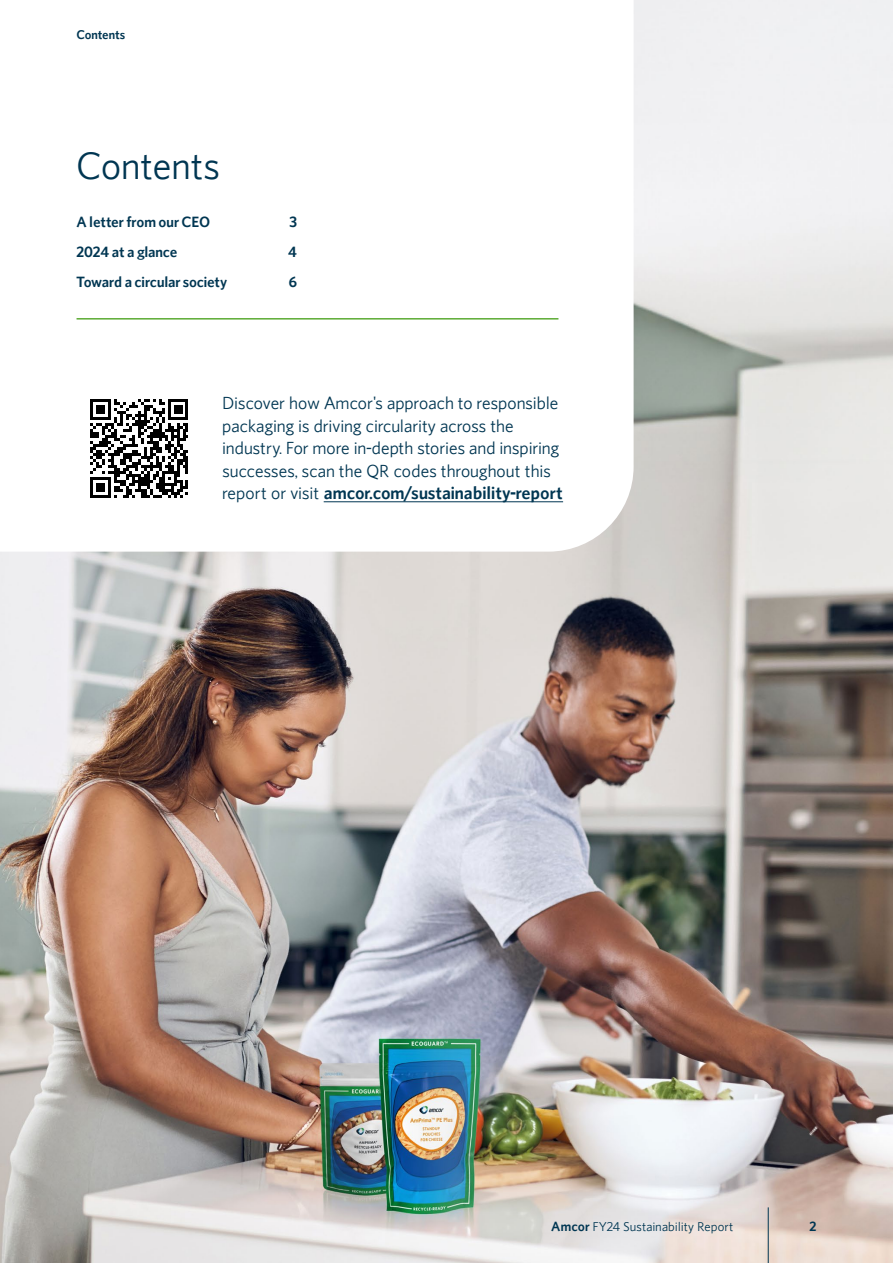
<style>
.page{position:relative;width:893px;height:1263px;background:#fff}
.page>*{position:absolute;margin:0;border:0;box-sizing:border-box;transform-origin:0 0}
.t1{font:36px "Amcor Pro";letter-spacing:-.005em;color:#003652}
.t2{font:600 18px "Amcor Pro";color:#003652}
.t3{font:16.5px/22.5px "Amcor Pro";color:#003652}
.t4{font:600 15px "Amcor Pro";letter-spacing:-.01em;color:#003652}
.t5{font:600 13.5px "Amcor Pro";color:#003652}
.t6{font:600 12.75px "Amcor Pro";letter-spacing:-.005em;color:#003652}
.t7{font:12px "Amcor Pro";letter-spacing:.01em;color:#003652}
.s1{font-weight:400;font-size:16.5px}
.s2{font-weight:600;font-size:13.5px}
</style>
<div class="page">
<img style="left:0;top:0;width:893px;height:1263px">
<svg style="left:0;top:0;width:634px;height:552px"></svg>
<hr style="left:324px;top:501px;width:239px;height:1px;background:#003652">
<div style="left:77px;top:387px;width:125px;height:123px;background:#fff"></div>
<svg style="left:90px;top:399px;width:98px;height:99px"></svg>
<hr style="left:77px;top:318px;width:481px;height:2px;background:#5bab33">
<hr style="left:768px;top:1207px;width:1px;height:56px;background:#003652">
<p class="t6" style="left:77px;top:26px;width:50px">Contents</p>
<h1 class="t1" style="left:77px;top:141px;width:145px">Contents</h1>
<p class="t4" style="left:77px;top:212px;width:135px">A letter from our CEO</p>
<p class="t4" style="left:289px;top:212px;width:9px">3</p>
<p class="t4" style="left:77px;top:242px;width:103px">2024 at a glance</p>
<p class="t4" style="left:288px;top:242px;width:10px">4</p>
<p class="t4" style="left:77px;top:272px;width:152px">Toward a circular society</p>
<p class="t4" style="left:289px;top:272px;width:10px">6</p>
<p class="t3" style="left:223px;top:391px;width:338px">Discover how Amcor's approach to responsible packaging is driving circularity across the industry. For more in-depth stories and inspiring successes, scan the QR codes throughout this</p>
<p class="t2" style="left:223px;top:481px;width:342px"><span class="s1">report or visit</span> amcor.com/sustainability-report</p>
<p class="t7" style="left:551px;top:1219px;width:184px"><span class="s2">Amcor</span> FY24 Sustainability Report</p>
<p class="t5" style="left:809px;top:1218px;width:8px">2</p>
</div>
